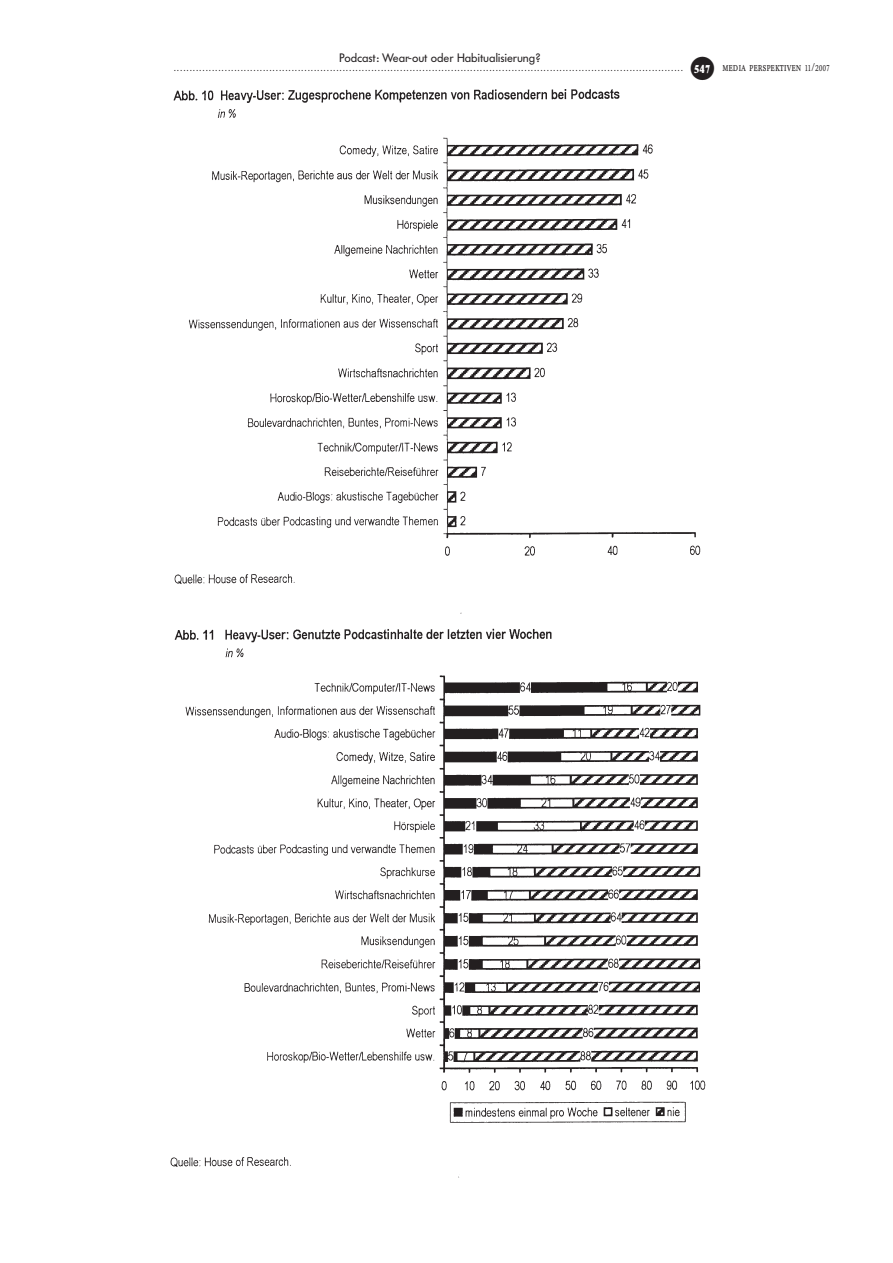
<style>
.page{position:relative;width:893px;height:1263px;background:#fff}
.page>*{position:absolute;margin:0;border:0;box-sizing:border-box;transform-origin:0 0}
.t1{font:33.45px "Spe Num Mat";color:#231f20}
.t2{font:12.15px "Fut Boo Reg";letter-spacing:.03em;color:#231f20}
.t3{font:11.25px "Con Cap Reg";letter-spacing:.045em;color:#231f20;scale:.73 1}
.t4{font:10.5px "Cnn Reg";color:#231f20}
.s1{font-family:"Tim Xtr Bol";color:#fff}
.s2{font-family:"Con Reg";font-size:8.55px}
</style>
<div class="page">
<img style="left:173px;top:89px;width:528px;height:525px">
<img style="left:170px;top:628px;width:536px;height:550px">
<p class="t2" style="left:340px;top:53px;width:202px">Podcast: Wear-out oder Habitualisierung?</p>
<p class="t4" style="left:174px;top:63px;width:510px">................................................................................................................................................................</p>
<h1 class="t1" style="left:691px;top:49px;width:24px">x</h1>
<p class="t3" style="left:694px;top:60px;width:187px"><span class="s1">547</span> media perspektiven <span class="s2">11</span>/<span class="s2">2007</span></p>
</div>
